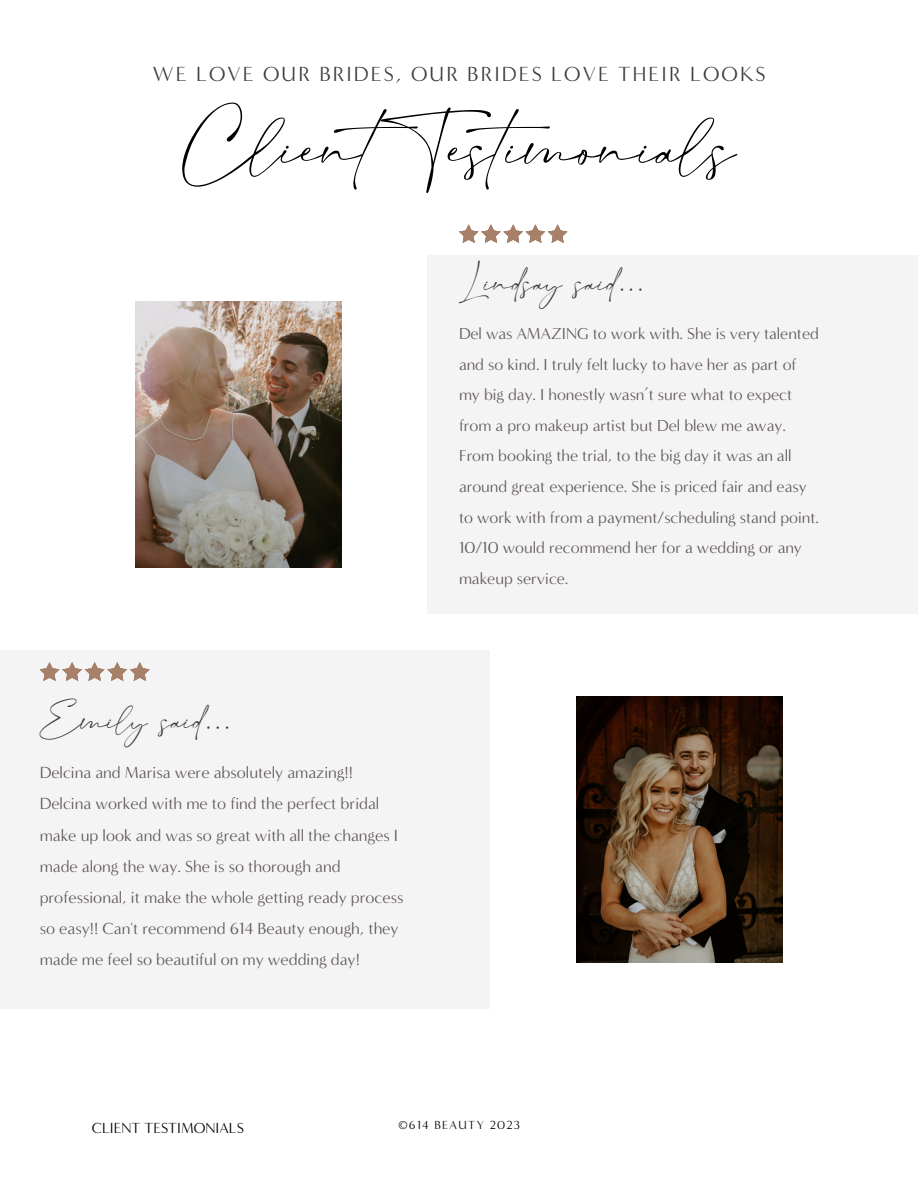
<style>
.page{position:relative;width:918px;height:1188px;background:#fff}
.page>*{position:absolute;margin:0;border:0;box-sizing:border-box;transform-origin:0 0}
.t1{font:100.5px "Salty Feathers";color:#000}
.t2{font:49.65px "Salty Feathers";color:#3c3c3c}
.t3{font:49.05px "Salty Feathers";color:#3c3c3c}
.t4{font:21px "Minerva Modern";letter-spacing:.1em;color:#3c3c3c}
.t5{font:16.65px/31px "Minerva Modern";color:#5d5354}
.t6{font:16.35px/30.6px "Minerva Modern";color:#5d5354}
.t7{font:15px "Minerva Modern";color:#000}
.t8{font:12px "Minerva Modern";letter-spacing:.105em;color:#000}
</style>
<div class="page">
<img style="left:135px;top:301px;width:206px;height:267px">
<div style="left:427px;top:255px;width:491px;height:359px;background:#f4f4f4"></div>
<svg style="left:459px;top:225px;width:108px;height:18px"></svg>
<div style="left:0;top:650px;width:490px;height:359px;background:#f4f4f4"></div>
<img style="left:577px;top:696px;width:206px;height:267px">
<svg style="left:40px;top:662px;width:110px;height:19px"></svg>
<p class="t4" style="left:153px;top:61px;width:614px">WE LOVE OUR BRIDES, OUR BRIDES LOVE THEIR LOOKS</p>
<p class="t1" style="left:182px;top:103px;width:556px">ClientTestimonials</p>
<p class="t2" style="left:40px;top:698px;width:193px">Emily said...</p>
<p class="t5" style="left:40px;top:757px;width:365px">Delcina and Marisa were absolutely amazing!!<br>Delcina worked with me to find the perfect bridal make up look and was so great with all the changes I made along the way. She is so thorough and professional, it make the whole getting ready process so easy!! Can't recommend 614 Beauty enough, they made me feel so beautiful on my wedding day!</p>
<p class="t3" style="left:459px;top:260px;width:187px">Lindsay said...</p>
<p class="t6" style="left:459px;top:318px;width:362px">Del was AMAZING to work with. She is very talented and so kind. I truly felt lucky to have her as part of my big day. I honestly wasn’t sure what to expect from a pro makeup artist but Del blew me away.<br>From booking the trial, to the big day it was an all around great experience. She is priced fair and easy to work with from a payment/scheduling stand point.<br>10/10 would recommend her for a wedding or any makeup service.</p>
<p class="t7" style="left:92px;top:1119px;width:154px">CLIENT TESTIMONIALS</p>
<p class="t8" style="left:398px;top:1118px;width:123px">©614 BEAUTY 2023</p>
</div>
